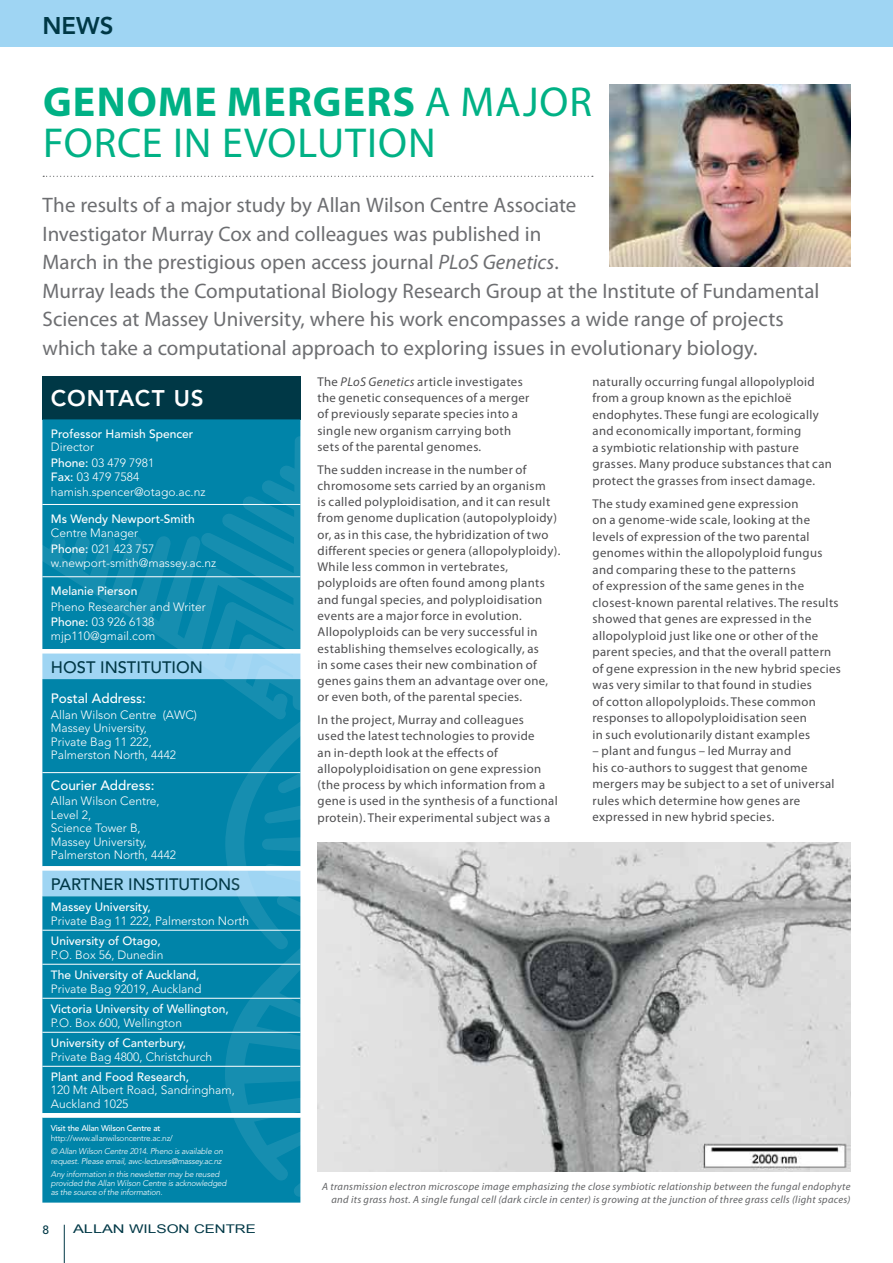
<style>
.page{position:relative;width:893px;height:1263px;background:#fff}
.page>*{position:absolute;margin:0;border:0;box-sizing:border-box;transform-origin:0 0}
.t1{font:42px/40.5px "Myriad Pro";letter-spacing:.025em;color:#00b185}
.t2{font:800 24px "Avenir";color:#003846}
.t3{font:800 22.5px "Avenir";letter-spacing:.04em;color:#fff}
.t4{font:21px/28.5px "Myriad Pro";color:#6d6e71}
.t5{font:500 16.5px "Avenir";color:#003846}
.t6{font:500 13.5px "Avenir";color:#fff}
.t7{font:12.75px/16.2px "Myriad Pro";letter-spacing:.03em;color:#4d4d4f}
.t8{font:300 12px/13.5px "Avenir";color:#fff}
.t9{font:500 12px "Avenir";color:#fff}
.t10{font:12px "Arial";color:#003846;scale:1.36 1}
.t11{font:500 12px "Avenir";color:#003846}
.t12{font:italic 10.5px/12.8px "Myriad Pro";letter-spacing:.03em;color:#636466;text-align:right}
.t13{font:italic 300 8.25px/9px "Avenir";letter-spacing:-.025em;color:#fff}
.t14{font:300 8.25px "Avenir";letter-spacing:-.025em;color:#fff}
.t15{font:500 8.25px "Avenir";letter-spacing:-.025em;color:#fff}
.s1{font-weight:700}
.s2{font-style:italic}
.s3{font-weight:500}
</style>
<div class="page">
<div style="left:0;top:0;width:893px;height:47px;background:#9fd5f3"></div>
<hr style="left:64px;top:1225px;width:1px;height:38px;background:#003846">
<svg style="left:43px;top:176px;width:550px;height:1px"></svg>
<div style="left:42px;top:376px;width:258px;height:43px;background:#003846"></div>
<div style="left:42px;top:419px;width:258px;height:783px;background:#0084a9"></div>
<div style="left:42px;top:896px;width:183px;height:221px;background:#0084a9"></div>
<svg style="left:42px;top:719px;width:183px;height:177px;background:#1e93b6"></svg>
<hr style="left:42px;top:772px;width:258px;height:1px;background:#fff">
<hr style="left:42px;top:930px;width:258px;height:1px;background:#fff">
<hr style="left:42px;top:964px;width:258px;height:1px;background:#fff">
<hr style="left:42px;top:998px;width:258px;height:1px;background:#fff">
<hr style="left:42px;top:1032px;width:258px;height:1px;background:#fff">
<hr style="left:42px;top:1066px;width:258px;height:1px;background:#fff">
<svg style="left:225px;top:719px;width:75px;height:478px;background:#188fb2"></svg>
<svg style="left:42px;top:436px;width:259px;height:283px;background:#1b91b3"></svg>
<img style="left:609px;top:85px;width:241px;height:182px">
<img style="left:317px;top:842px;width:533px;height:329px">
<h2 class="t2" style="left:43px;top:12px;width:71px">NEWS</h2>
<h1 class="t1" style="left:43px;top:81px;width:550px"><span class="s1">GENOME MERGERS</span> A MAJOR<br>FORCE IN EVOLUTION</h1>
<p class="t4" style="left:43px;top:191px;width:778px">The results of a major study by Allan Wilson Centre Associate<br>Investigator Murray Cox and colleagues was published in<br>March in the prestigious open access journal <span class="s2">PLoS Genetics</span>.<br>Murray leads the Computational Biology Research Group at the Institute of Fundamental Sciences at Massey University, where his work encompasses a wide range of projects which take a computational approach to exploring issues in evolutionary biology.</p>
<h3 class="t3" style="left:51px;top:385px;width:154px">CONTACT US</h3>
<p class="t9" style="left:51px;top:426px;width:144px">Professor H amish Spencer</p>
<p class="t8" style="left:51px;top:439px;width:105px;line-height:16.2px">Director<br><span class="s3">Phone:</span> 03 479 7981</p>
<p class="t8" style="left:51px;top:470px;width:156px;line-height:14.1px"><span class="s3">Fax:</span> 03 479 7584 hamish.spencer@otago.ac.nz</p>
<p class="t9" style="left:51px;top:512px;width:145px">Ms Wendy N ewport-Smith</p>
<p class="t8" style="left:51px;top:524px;width:105px;line-height:16.2px">Centre Manager<br><span class="s3">Phone:</span> 021 423 757</p>
<p class="t8" style="left:51px;top:556px;width:167px">w.newport-smith@massey.ac.nz</p>
<p class="t9" style="left:51px;top:584px;width:88px">Melanie Pierson</p>
<p class="t8" style="left:51px;top:600px;width:156px;line-height:14.1px">Pheno Researcher and Writer<br><span class="s3">Phone:</span> 03 926 6138 mjp110@gmail.com</p>
<p class="t5" style="left:51px;top:657px;width:151px">H OST INSTITUTION</p>
<p class="t6" style="left:51px;top:690px;width:97px">Postal Address:</p>
<p class="t8" style="left:51px;top:708px;width:148px">Allan Wilson Centre (AWC)<br>Massey University,<br>Private Bag 11 222,<br>Palmerston North, 4442</p>
<p class="t6" style="left:51px;top:777px;width:105px">Courier Address:</p>
<p class="t8" style="left:51px;top:794px;width:127px">Allan Wilson Centre,<br>Level 2,<br>Science Tower B,<br>Massey University,<br>Palmerston North, 4442</p>
<p class="t5" style="left:51px;top:874px;width:31px">PARTN</p>
<p class="t5" style="left:103px;top:874px;width:138px">ER INSTITUTIONS</p>
<p class="t9" style="left:51px;top:900px;width:101px">Massey University,</p>
<p class="t8" style="left:51px;top:914px;width:200px">Private Bag 11 222, Palmerston North</p>
<p class="t9" style="left:51px;top:934px;width:112px">University of Otago,</p>
<p class="t8" style="left:51px;top:948px;width:114px">P.O. Box 56, Dunedin</p>
<p class="t9" style="left:51px;top:968px;width:150px">The University of Auckland,</p>
<p class="t8" style="left:51px;top:982px;width:152px">Private Bag 92019, Auckland</p>
<p class="t9" style="left:51px;top:1002px;width:179px">Victoria University of Wellington,</p>
<p class="t8" style="left:51px;top:1016px;width:133px">P.O. Box 600, Wellington</p>
<p class="t9" style="left:51px;top:1036px;width:137px">University of Canterbury,</p>
<p class="t8" style="left:51px;top:1050px;width:163px">Private Bag 4800, Christchurch</p>
<p class="t9" style="left:51px;top:1070px;width:140px">Plant and Food Research,</p>
<p class="t8" style="left:51px;top:1083px;width:185px">120 Mt Albert Road, Sandringham,<br>Auckland 1025</p>
<p class="t15" style="left:51px;top:1123px;width:111px">Visit the Allan Wilson Centre at</p>
<p class="t14" style="left:51px;top:1133px;width:124px">http://www.allanwilsoncentre.ac.nz/</p>
<p class="t13" style="left:51px;top:1146px;width:174px;line-height:9.8px">© Allan Wilson Centre 2014. Pheno is available on request. Please email, awc-lectures@massey.ac.nz</p>
<p class="t13" style="left:51px;top:1170px;width:177px">Any information in this newsletter may be reused provided the Allan Wilson Centre is acknowledged as the source of the information.</p>
<p class="t11" style="left:43px;top:1223px;width:8px">8</p>
<p class="t10" style="left:73px;top:1221px;width:136px">ALLAN WILSON CENTRE</p>
<p class="t7" style="left:317px;top:373px;width:213px">The <span class="s2">PLoS Genetics</span> article investigates the genetic consequences of a merger of previously separate species into a single new organism carrying both sets of the parental genomes.</p>
<p class="t7" style="left:317px;top:461px;width:244px">The sudden increase in the number of chromosome sets carried by an organism<br>is called polyploidisation, and it can result from genome duplication (autopolyploidy) or, as in this case, the hybridization of two different species or genera (allopolyploidy).<br>While less common in vertebrates, polyploids are often found among plants and fungal species, and polyploidisation events are a major force in evolution.<br>Allopolyploids can be very successful in establishing themselves ecologically, as<br>in some cases their new combination of genes gains them an advantage over one, or even both, of the parental species.</p>
<p class="t7" style="left:317px;top:711px;width:242px">In the project, Murray and colleagues<br>used the latest technologies to provide<br>an in-depth look at the effects of allopolyploidisation on gene expression (the process by which information from a gene is used in the synthesis of a functional protein). Their experimental subject was a</p>
<p class="t7" style="left:592px;top:373px;width:241px">naturally occurring fungal allopolyploid from a group known as the epichloë endophytes. These fungi are ecologically and economically important, forming<br>a symbiotic relationship with pasture grasses. Many produce substances that can protect the grasses from insect damage.</p>
<p class="t7" style="left:592px;top:495px;width:250px">The study examined gene expression<br>on a genome-wide scale, looking at the levels of expression of the two parental genomes within the allopolyploid fungus and comparing these to the patterns<br>of expression of the same genes in the closest-known parental relatives. The results showed that genes are expressed in the allopolyploid just like one or other of the parent species, and that the overall pattern of gene expression in the new hybrid species was very similar to that found in studies<br>of cotton allopolyploids. These common responses to allopolyploidisation seen<br>in such evolutionarily distant examples</p>
<p class="t7" style="left:592px;top:742px;width:244px">– plant and fungus – led Murray and<br>his co-authors to suggest that genome mergers may be subject to a set of universal rules which determine how genes are expressed in new hybrid species.</p>
<p class="t12" style="left:322px;top:1180px;width:530px">A transmission electron microscope image emphasizing the close symbiotic relationship between the fungal endophyte and its grass host. A single fungal cell (dark circle in center) is growing at the junction of three grass cells (light spaces)</p>
</div>
